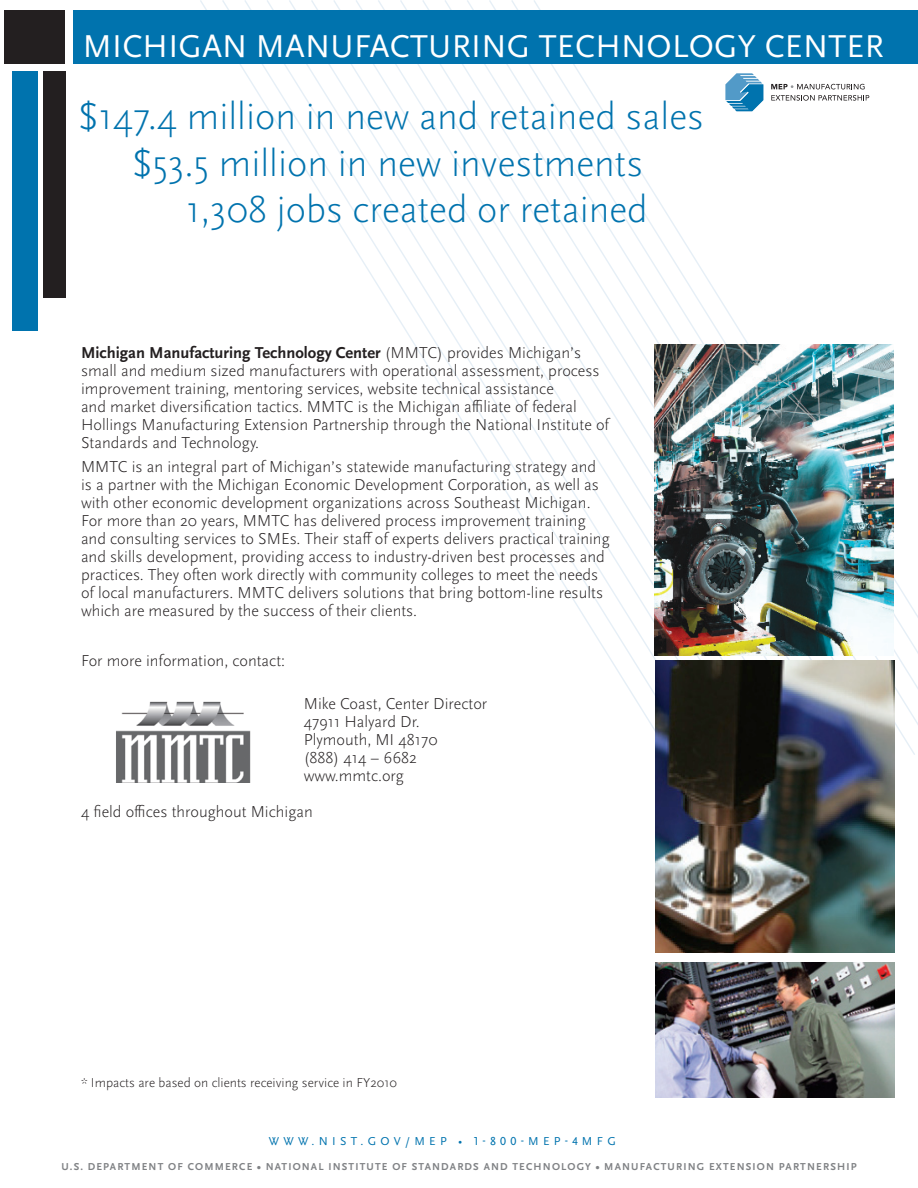
<style>
.page{position:relative;width:918px;height:1188px;background:#fff}
.page>*{position:absolute;margin:0;border:0;box-sizing:border-box;transform-origin:0 0}
._2__Exploded_Quote{font:300 39px "Scala Sans OT";color:#0073ae}
.t1{font:33px "Scala Sans OT";letter-spacing:.01em;color:#fff}
._2__Body_Copy{font:300 16.5px/18px "Scala Sans OT";color:#231f20}
._2__Body_Copy-2{font:300 13.5px "Scala Sans OT";color:#231f20}
.t2{font:12px "Scala Sans OT";letter-spacing:.36em;color:#0073ae}
.t3{font:700 10.5px "Scala Sans OT";letter-spacing:.11em;color:#808285}
.s1{font-weight:700}
</style>
<div class="page">
<img style="left:655px;top:962px;width:240px;height:136px">
<svg style="left:532px;top:0;width:386px;height:755px"></svg>
<div style="left:74px;top:10px;width:844px;height:54px;background:#0073ae"></div>
<div style="left:4px;top:10px;width:61px;height:54px;background:#231f20"></div>
<div style="left:12px;top:71px;width:25px;height:260px;background:#0073ae"></div>
<div style="left:43px;top:71px;width:22px;height:226px;background:#231f20"></div>
<svg style="left:725px;top:73px;width:38px;height:38px"></svg>
<svg style="left:771px;top:84px;width:94px;height:5px"></svg>
<svg style="left:771px;top:95px;width:98px;height:6px"></svg>
<img style="left:655px;top:660px;width:240px;height:292px">
<img style="left:116px;top:701px;width:135px;height:82px">
<img style="left:654px;top:344px;width:239px;height:311px">
<p class="t1" style="left:83px;top:29px;width:803px">MICHIGAN MANUFACTURING TECHNOLOGY CENTER</p>
<p class="_2__Exploded_Quote" style="left:78px;top:96px;width:627px">$147.4 million in new and retained sales</p>
<p class="_2__Exploded_Quote" style="left:132px;top:142px;width:512px">$53.5 million in new investments</p>
<p class="_2__Exploded_Quote" style="left:186px;top:189px;width:463px">1,308 jobs created or retained</p>
<p class="_2__Body_Copy" style="left:81px;top:344px;width:530px"><span class="s1">Michigan Manufacturing Technology Center</span> (MMTC) provides Michigan’s small and medium sized manufacturers with operational assessment, process improvement training, mentoring services, website technical assistance<br>and market diversification tactics. MMTC is the Michigan affiliate of federal Hollings Manufacturing Extension Partnership through the National Institute of Standards and Technology.</p>
<p class="_2__Body_Copy" style="left:81px;top:458px;width:530px">MMTC is an integral part of Michigan’s statewide manufacturing strategy and is a partner with the Michigan Economic Development Corporation, as well as with other economic development organizations across Southeast Michigan.<br>For more than 20 years, MMTC has delivered process improvement training and consulting services to SMEs. Their staff of experts delivers practical training and skills development, providing access to industry-driven best processes and practices. They often work directly with community colleges to meet the needs of local manufacturers. MMTC delivers solutions that bring bottom-line results which are measured by the success of their clients.</p>
<p class="_2__Body_Copy" style="left:81px;top:652px;width:206px">For more information, contact:</p>
<p class="_2__Body_Copy" style="left:304px;top:695px;width:185px">Mike Coast, Center Director</p>
<p class="_2__Body_Copy" style="left:304px;top:713px;width:117px">47911 Halyard Dr.</p>
<p class="_2__Body_Copy" style="left:304px;top:731px;width:135px">Plymouth, MI 48170</p>
<p class="_2__Body_Copy" style="left:304px;top:749px;width:115px">(888) 414 – 6682</p>
<p class="_2__Body_Copy" style="left:304px;top:767px;width:102px">www.mmtc.org</p>
<p class="_2__Body_Copy" style="left:81px;top:803px;width:233px">4 field offices throughout Michigan</p>
<p class="_2__Body_Copy-2" style="left:81px;top:1075px;width:318px">* Impacts are based on clients receiving service in FY2010</p>
<p class="t2" style="left:269px;top:1135px;width:349px">WWW.NIST.GOV/MEP • 1-800-MEP-4MFG</p>
<p class="t3" style="left:61px;top:1161px;width:797px">U.S. DEPARTMENT OF COMMERCE • NATIONAL INSTITUTE OF STANDARDS AND TECHNOLOGY • MANUFACTURING EXTENSION PARTNERSHIP</p>
</div>
